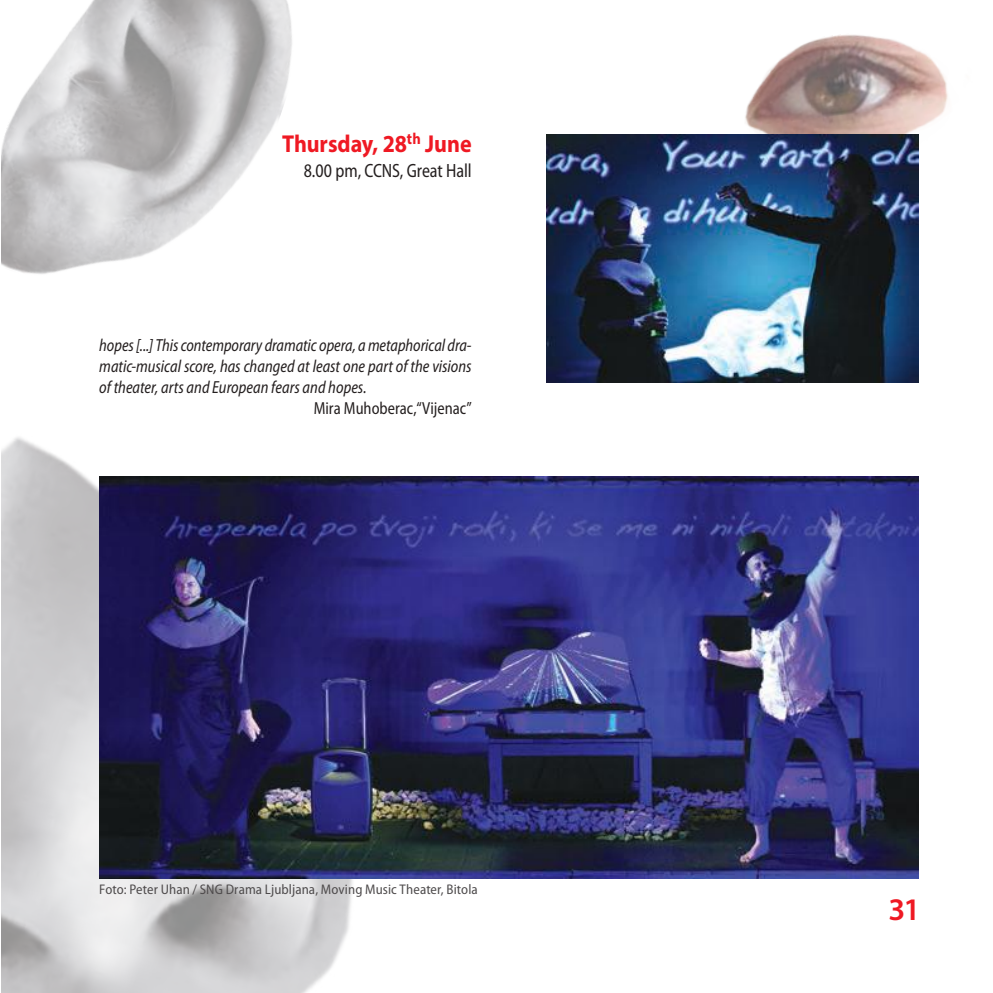
<style>
.page{position:relative;width:993px;height:993px;background:#fff}
.page>*{position:absolute;margin:0;border:0;box-sizing:border-box;transform-origin:0 0}
.t1{font:600 31.5px "Myriad Pro";color:#ef1923}
.t2{font:700 24.5px "Myriad Pro";color:#ef1923;scale:.9 1}
.t3{font:semi-condensed 19.25px "Myriad Pro";letter-spacing:-.005em;color:#241f1f;scale:.9 1}
.t4{font:italic semi-condensed 17.5px/21px "Myriad Pro";color:#241f1f;text-align:justify;scale:.89 1}
.t5{font:semi-condensed 17.5px "Myriad Pro";color:#241f1f;scale:.9 1}
.t6{font:semi-condensed 14px "Myriad Pro";letter-spacing:.005em;color:#4e4b4c}
</style>
<div class="page">
<img style="left:745px;top:34px;width:203px;height:137px">
<img style="left:1px;top:437px;width:455px;height:555px">
<img style="left:1px;top:0;width:291px;height:274px">
<img style="left:546px;top:134px;width:372px;height:248px">
<img style="left:99px;top:476px;width:819px;height:402px">
<h2 class="t2" style="left:282px;top:128px;width:212px">Thursday, 28<sup>th</sup> June</h2>
<p class="t3" style="left:303px;top:160px;width:188px">8.00 pm, CCNS, Great Hall</p>
<p class="t4" style="left:99px;top:335px;width:420px">hopes [...] This contemporary dramatic opera, a metaphorical dra&shy;matic-musical score, has changed at least one part of the visions of theater, arts and European fears and hopes.</p>
<p class="t5" style="left:314px;top:398px;width:177px">Mira Muhoberac,“Vijenac”</p>
<p class="t6" style="left:99px;top:881px;width:380px">Foto: Peter Uhan / SNG Drama Ljubljana, Moving Music Theater, Bitola</p>
<h1 class="t1" style="left:888px;top:889px;width:33px">31</h1>
</div>
